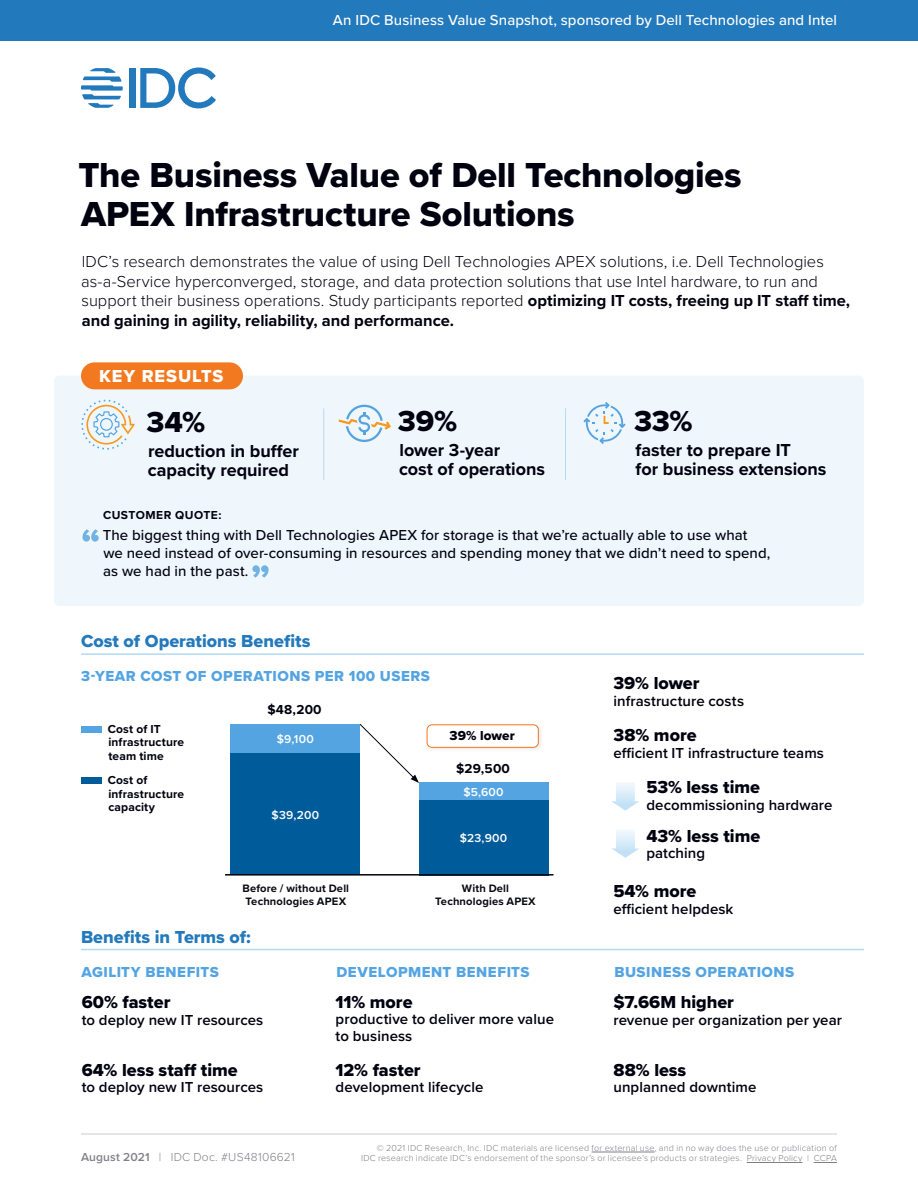
<style>
.page{position:relative;width:918px;height:1188px;background:#fff}
.page>*{position:absolute;margin:0;border:0;box-sizing:border-box;transform-origin:0 0}
.t1{font:36px/39px "Proxima Nova Extrabld";letter-spacing:-.005em;color:#01010f}
.t2{font:30px "Proxima Nova Extrabld";color:#01010f}
.t3{font:18px "Proxima Nova Extrabld";color:#01010f}
.t4{font:700 18px/19.5px "Proxima Nova";letter-spacing:-.005em;color:#01010f}
.t5{font:18px "Proxima Nova Extrabld";color:#2279bc}
.t6{font:18px "Proxima Nova Extrabld";letter-spacing:.05em;color:#fff}
.t7{font:300 16.5px/19.5px "Proxima Nova";color:#01010f}
.t8{font:600 15px/16.5px "Proxima Nova";letter-spacing:.005em;color:#01010f}
.t9{font:500 15px/18px "Proxima Nova";letter-spacing:.005em;color:#01010f}
.t10{font:15px "Proxima Nova Extrabld";letter-spacing:.035em;color:#54a4e2}
.t11{font:500 15px "Proxima Nova";letter-spacing:.005em;color:#fff}
.t12{font:700 13.5px "Proxima Nova";letter-spacing:.015em;color:#01010f}
.t13{font:13.5px "Proxima Nova Extrabld";letter-spacing:.01em;color:#01010f}
.t14{font:700 12px/13.5px "Proxima Nova";letter-spacing:.015em;color:#01010f}
.t15{font:300 12px "Proxima Nova";letter-spacing:.02em;color:#808087}
.t16{font:600 12px "Proxima Nova";letter-spacing:.025em;color:#fff}
.t17{font:700 12px "Proxima Nova";letter-spacing:.04em;color:#01010f}
.t18{font:700 11.1px/13.4px "Proxima Nova";letter-spacing:.015em;color:#0a0b13}
.t19{font:300 9px/10.5px "Proxima Nova";letter-spacing:.025em;color:#808087;text-align:right}
.s1{font-weight:700}
.s2{font-weight:600}
</style>
<div class="page">
<div style="left:0;top:0;width:918px;height:40px;background:#2279bc"></div>
<hr style="left:81px;top:1134px;width:756px;height:1px;background:#ccc">
<hr style="left:592px;top:1152px;width:63px;height:1px;background:#808087">
<hr style="left:747px;top:1162px;width:56px;height:1px;background:#808087">
<svg style="left:814px;top:1162px;width:23px;height:1px"></svg>
<div style="left:129px;top:68px;width:6px;height:40px;background:#2279bc"></div>
<svg style="left:140px;top:68px;width:76px;height:40px"></svg>
<svg style="left:81px;top:68px;width:42px;height:40px"></svg>
<svg style="left:360px;top:724px;width:59px;height:59px"></svg>
<div style="left:54px;top:376px;width:810px;height:230px;background:#eff7fc;border-radius:5px"></div>
<div style="left:81px;top:362px;width:162px;height:27px;background:#f37921;border-radius:14px"></div>
<svg style="left:83px;top:529px;width:16px;height:13px"></svg>
<svg style="left:252px;top:565px;width:17px;height:13px"></svg>
<svg style="left:611px;top:783px;width:28px;height:28px"></svg>
<svg style="left:611px;top:830px;width:28px;height:28px"></svg>
<hr style="left:81px;top:653px;width:783px;height:2px;background:#b2daf4">
<hr style="left:81px;top:949px;width:783px;height:1px;background:#b2daf4">
<hr style="left:324px;top:408px;width:1px;height:72px;background:#b2daf4">
<hr style="left:565px;top:408px;width:1px;height:72px;background:#b2daf4">
<svg style="left:339px;top:405px;width:52px;height:37px"></svg>
<svg style="left:583px;top:402px;width:43px;height:42px"></svg>
<svg style="left:81px;top:400px;width:54px;height:50px"></svg>
<div style="left:419px;top:800px;width:129px;height:75px;background:#005b9b"></div>
<div style="left:419px;top:783px;width:129px;height:17px;background:#54a4e2"></div>
<div style="left:230px;top:752px;width:130px;height:123px;background:#005b9b"></div>
<div style="left:230px;top:724px;width:130px;height:28px;background:#54a4e2"></div>
<div style="left:424px;top:722px;width:119px;height:31px;background:#fbfbfb"></div>
<div style="left:427px;top:725px;width:111px;height:22px;background:#fff;border-radius:5px"></div>
<div style="left:427px;top:724px;width:112px;height:24px;border:1px solid #f37921;border-radius:5px"></div>
<div style="left:81px;top:726px;width:21px;height:7px;background:#54a4e2"></div>
<div style="left:81px;top:777px;width:21px;height:7px;background:#005b9b"></div>
<hr style="left:225px;top:874px;width:328px;height:2px;background:#01010f">
<p class="t11" style="left:333px;top:9px;width:506px">An IDC Business Value Snapshot, sponsored by Dell Technologies and Intel</p>
<h1 class="t1" style="left:79px;top:155px;width:664px">The Business Value of Dell Technologies<br>APEX Infrastructure Solutions</h1>
<p class="t7" style="left:81px;top:251px;width:770px">IDC’s research demonstrates the value of using Dell Technologies APEX solutions, i.e. Dell Technologies as-a-Service hyperconverged, storage, and data protection solutions that use Intel hardware, to run and support their business operations. Study participants reported <span class="s1">optimizing IT costs, freeing up IT staff time, and gaining in agility, reliability, and performance.</span></p>
<p class="t6" style="left:99px;top:362px;width:126px">KEY RESULTS</p>
<h2 class="t2" style="left:147px;top:400px;width:60px">34%</h2>
<p class="t4" style="left:148px;top:441px;width:153px">reduction in buffer capacity required</p>
<h2 class="t2" style="left:398px;top:399px;width:61px">39%</h2>
<p class="t4" style="left:399px;top:440px;width:147px">lower 3-year<br>cost of operations</p>
<h2 class="t2" style="left:634px;top:398px;width:60px">33%</h2>
<p class="t4" style="left:636px;top:439px;width:192px">faster to prepare IT<br>for business extensions</p>
<p class="t17" style="left:103px;top:506px;width:120px">CUSTOMER QUOTE:</p>
<p class="t9" style="left:103px;top:526px;width:669px">The biggest thing with Dell Technologies APEX for storage is that we’re actually able to use what we need instead of over-consuming in resources and spending money that we didn’t need to spend, as we had in the past.</p>
<p class="t5" style="left:81px;top:628px;width:231px">Cost of Operations Benefits</p>
<p class="t10" style="left:81px;top:665px;width:350px">3-YEAR COST OF OPERATIONS PER 100 USERS</p>
<p class="t14" style="left:108px;top:722px;width:78px">Cost of IT infrastructure team time</p>
<p class="t14" style="left:108px;top:773px;width:78px">Cost of infrastructure capacity</p>
<p class="t12" style="left:267px;top:700px;width:56px">$48,200</p>
<p class="t16" style="left:277px;top:730px;width:39px">$9,100</p>
<p class="t16" style="left:272px;top:806px;width:49px">$39,200</p>
<p class="t18" style="left:242px;top:881px;width:108px">Before / without Dell<br>Technologies APEX</p>
<p class="t13" style="left:450px;top:725px;width:67px">39% lower</p>
<p class="t12" style="left:456px;top:758px;width:55px">$29,500</p>
<p class="t16" style="left:463px;top:783px;width:42px">$5,600</p>
<p class="t16" style="left:460px;top:829px;width:49px">$23,900</p>
<p class="t18" style="left:435px;top:881px;width:102px;text-align:center">With Dell<br>Technologies APEX</p>
<p class="t3" style="left:613px;top:670px;width:87px">39% lower</p>
<p class="t8" style="left:614px;top:692px;width:132px">infrastructure costs</p>
<p class="t3" style="left:614px;top:722px;width:85px">38% more</p>
<p class="t8" style="left:614px;top:744px;width:212px">efficient IT infrastructure teams</p>
<p class="t3" style="left:646px;top:774px;width:115px">53% less time</p>
<p class="t8" style="left:646px;top:796px;width:188px">decommissioning hardware</p>
<p class="t3" style="left:646px;top:822px;width:115px">43% less time</p>
<p class="t8" style="left:646px;top:845px;width:60px">patching</p>
<p class="t3" style="left:614px;top:878px;width:84px">54% more</p>
<p class="t8" style="left:614px;top:900px;width:122px">efficient helpdesk</p>
<p class="t5" style="left:81px;top:923px;width:171px">Benefits in Terms of:</p>
<p class="t10" style="left:82px;top:960px;width:139px">AGILITY BENEFITS</p>
<p class="t10" style="left:337px;top:961px;width:195px">DEVELOPMENT BENEFITS</p>
<p class="t10" style="left:614px;top:961px;width:181px">BUSINESS OPERATIONS</p>
<p class="t3" style="left:82px;top:989px;width:90px">60% faster</p>
<p class="t8" style="left:82px;top:1011px;width:183px">to deploy new IT resources</p>
<p class="t3" style="left:82px;top:1056px;width:158px">64% less staff time</p>
<p class="t8" style="left:82px;top:1079px;width:183px">to deploy new IT resources</p>
<p class="t15" style="left:81px;top:1148px;width:215px"><span class="s2">August 2021</span> | IDC Doc. #US48106621</p>
<p class="t3" style="left:336px;top:988px;width:78px">11% more</p>
<p class="t8" style="left:336px;top:1010px;width:220px">productive to deliver more value to business</p>
<p class="t3" style="left:336px;top:1056px;width:87px">12% faster</p>
<p class="t8" style="left:336px;top:1079px;width:149px">development lifecycle</p>
<p class="t3" style="left:614px;top:989px;width:122px">$7.66M higher</p>
<p class="t8" style="left:614px;top:1011px;width:230px">revenue per organization per year</p>
<p class="t3" style="left:614px;top:1056px;width:74px">88% less</p>
<p class="t8" style="left:614px;top:1079px;width:144px">unplanned downtime</p>
<p class="t19" style="left:361px;top:1142px;width:477px">© 2021 IDC Research, Inc. IDC materials are licensed for external use, and in no way does the use or publication of<br>IDC research indicate IDC’s endorsement of the sponsor’s or licensee’s products or strategies. Privacy Policy | CCPA</p>
</div>
